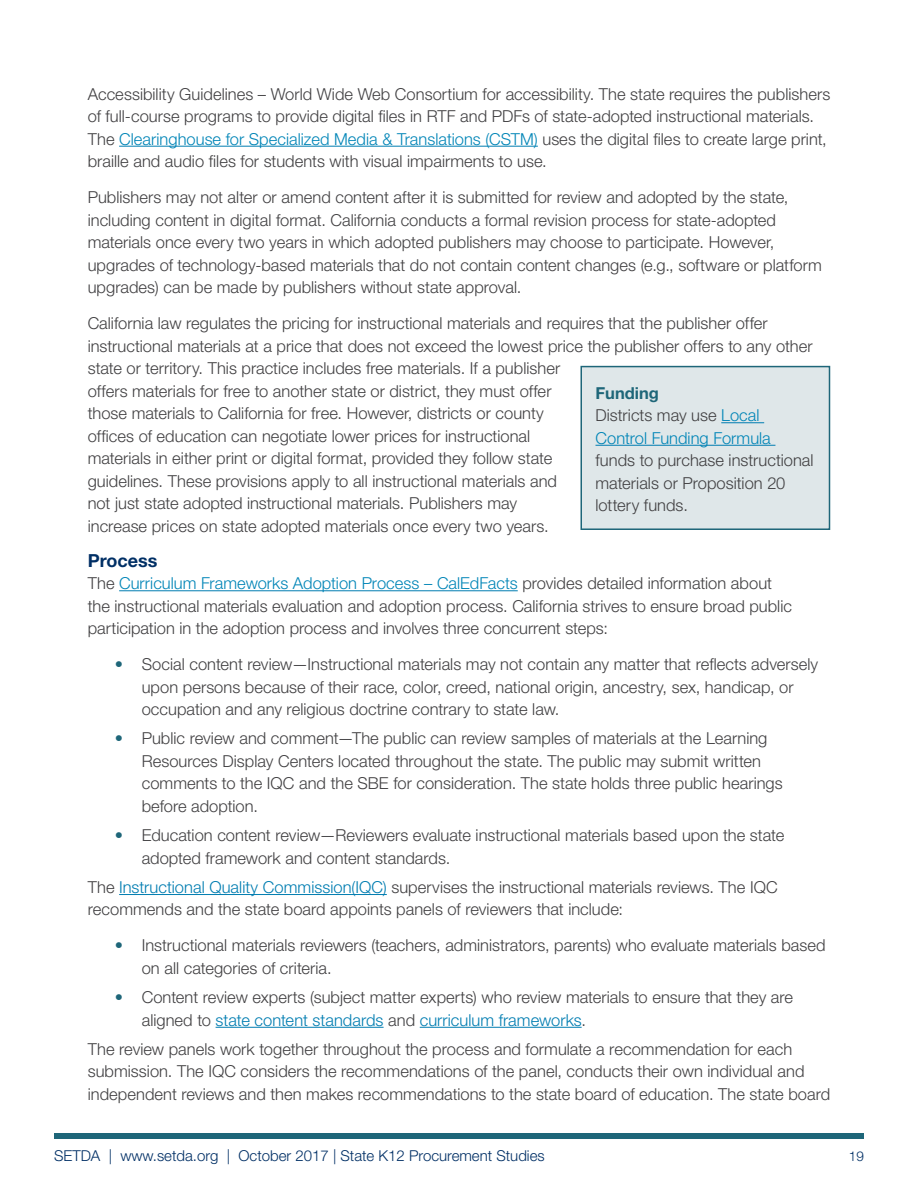
<style>
.page{position:relative;width:918px;height:1188px;background:#fff}
.page>*{position:absolute;margin:0;border:0;box-sizing:border-box;transform-origin:0 0}
.Subheader_2{font:700 18px "Helvetica Neue LT Std";color:#002f65}
.Secondary_Paragraph{font:300 16.5px/22.5px "Helvetica Neue LT Std";color:#414042}
.t1{font:300 15px "Helvetica Neue LT Std";color:#002f65}
.t2{font:300 13.5px "Helvetica Neue LT Std";color:#002f65}
.s1{color:#0085b7}
.s2{font-weight:700;color:#1e6679}
.s3{color:#007db1}
</style>
<div class="page">
<div style="left:54px;top:1134px;width:810px;height:5px;background:#1e6679"></div>
<hr style="left:119px;top:146px;width:419px;height:1px;background:#007db1">
<hr style="left:119px;top:590px;width:399px;height:1px;background:#007db1">
<hr style="left:119px;top:894px;width:268px;height:1px;background:#007db1">
<hr style="left:216px;top:1027px;width:168px;height:1px;background:#007db1">
<hr style="left:420px;top:1027px;width:162px;height:1px;background:#007db1">
<div style="left:581px;top:367px;width:249px;height:162px;background:#dfe7e9"></div>
<hr style="left:721px;top:422px;width:43px;height:1px;background:#007db1">
<hr style="left:596px;top:445px;width:179px;height:1px;background:#007db1">
<div style="left:580px;top:366px;width:250px;height:164px;border:2px solid #1e6679"></div>
<p class="Secondary_Paragraph" style="left:88px;top:82px;width:744px">Accessibility Guidelines – World Wide Web Consortium for accessibility. The state requires the publishers of full-course programs to provide digital files in RTF and PDFs of state-adopted instructional materials.<br>The <span class="s1">Clearinghouse for Specialized Media &amp; Translations (CSTM)</span> uses the digital files to create large print, braille and audio files for students with visual impairments to use.</p>
<p class="Secondary_Paragraph" style="left:88px;top:186px;width:736px">Publishers may not alter or amend content after it is submitted for review and adopted by the state, including content in digital format. California conducts a formal revision process for state-adopted materials once every two years in which adopted publishers may choose to participate. However, upgrades of technology-based materials that do not contain content changes (e.g., software or platform upgrades) can be made by publishers without state approval.</p>
<p class="Secondary_Paragraph" style="left:88px;top:312px;width:726px">California law regulates the pricing for instructional materials and requires that the publisher offer instructional materials at a price that does not exceed the lowest price the publisher offers to any other state or territory. This practice includes free materials. If a publisher<br>offers materials for free to another state or district, they must offer<br>those materials to California for free. However, districts or county<br>offices of education can negotiate lower prices for instructional<br>materials in either print or digital format, provided they follow state<br>guidelines. These provisions apply to all instructional materials and<br>not just state adopted instructional materials. Publishers may<br>increase prices on state adopted materials once every two years.</p>
<h2 class="Subheader_2" style="left:88px;top:549px;width:71px">Process</h2>
<p class="Secondary_Paragraph" style="left:88px;top:572px;width:706px">The <span class="s1">Curriculum Frameworks Adoption Process – CalEdFacts</span> provides detailed information about the instructional materials evaluation and adoption process. California strives to ensure broad public participation in the adoption process and involves three concurrent steps:</p>
<p class="Secondary_Paragraph" style="left:142px;top:653px;width:678px;text-indent:-27px"><span class="s2">•</span> Social content review—Instructional materials may not contain any matter that reflects adversely upon persons because of their race, color, creed, national origin, ancestry, sex, handicap, or occupation and any religious doctrine contrary to state law.</p>
<p class="Secondary_Paragraph" style="left:142px;top:727px;width:643px;text-indent:-27px"><span class="s2">•</span> Public review and comment—The public can review samples of materials at the Learning Resources Display Centers located throughout the state. The public may submit written comments to the IQC and the SBE for consideration. The state holds three public hearings before adoption.</p>
<p class="Secondary_Paragraph" style="left:142px;top:824px;width:644px;text-indent:-27px"><span class="s2">•</span> Education content review—Reviewers evaluate instructional materials based upon the state adopted framework and content standards.</p>
<p class="Secondary_Paragraph" style="left:88px;top:875px;width:691px">The <span class="s3">Instructional Quality Commission(IQC)</span> supervises the instructional materials reviews. The IQC recommends and the state board appoints panels of reviewers that include:</p>
<p class="Secondary_Paragraph" style="left:142px;top:934px;width:685px;text-indent:-27px"><span class="s2">•</span> Instructional materials reviewers (teachers, administrators, parents) who evaluate materials based on all categories of criteria.</p>
<p class="Secondary_Paragraph" style="left:142px;top:986px;width:653px;text-indent:-27px"><span class="s2">•</span> Content review experts (subject matter experts) who review materials to ensure that they are aligned to <span class="s3">state content standards</span> and <span class="s3">curriculum frameworks</span>.</p>
<p class="Secondary_Paragraph" style="left:88px;top:1037px;width:744px">The review panels work together throughout the process and formulate a recommendation for each submission. The IQC considers the recommendations of the panel, conducts their own individual and independent reviews and then makes recommendations to the state board of education. The state board</p>
<p class="Secondary_Paragraph" style="left:596px;top:381px;width:220px"><span class="s2">Funding<br></span>Districts may use <span class="s1">Local<br>Control Funding Formula </span>funds to purchase instructional materials or Proposition 20 lottery funds.</p>
<p class="t1" style="left:54px;top:1147px;width:492px">SETDA | www.setda.org | October 2017 | State K12 Procurement Studies</p>
<p class="t2" style="left:849px;top:1148px;width:17px">19</p>
</div>
